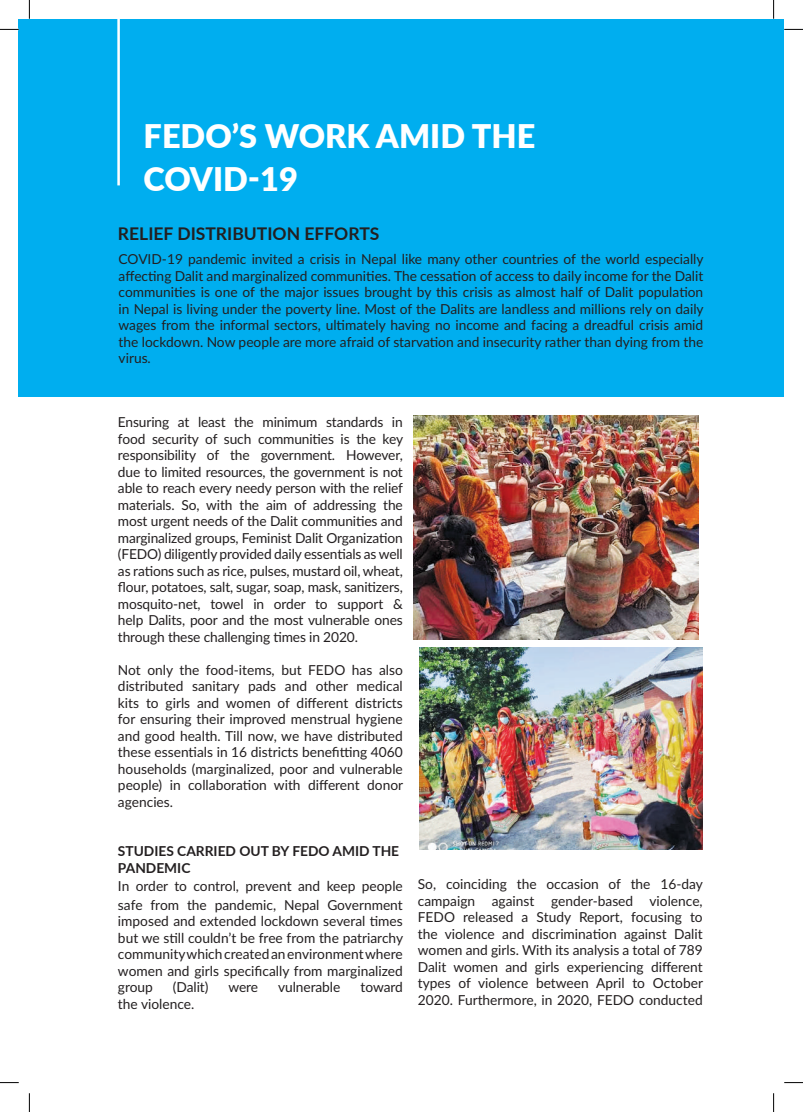
<style>
.page{position:relative;width:803px;height:1112px;background:#fff}
.page>*{position:absolute;margin:0;border:0;box-sizing:border-box;transform-origin:0 0}
.t1{font:900 32.5px/42.6px "Lato";color:#fff}
.t2{font:700 17.5px "Lato";color:#231f20}
.t3{font:13.75px/16.5px "Lato";color:#231f20;text-align:justify}
.t4{font:700 13.75px/16.5px "Lato";color:#231f20}
</style>
<div class="page">
<div style="left:19px;top:19px;width:10px;height:377px;background:#00aeef"></div>
<div style="left:29px;top:19px;width:755px;height:377px;background:#00aeef"></div>
<hr style="left:117px;top:19px;width:3px;height:166px;background:#fff">
<img style="left:414px;top:416px;width:285px;height:223px">
<img style="left:419px;top:647px;width:284px;height:202px">
<svg style="left:0;top:29px;width:19px;height:1px"></svg>
<svg style="left:784px;top:29px;width:19px;height:1px"></svg>
<svg style="left:0;top:1082px;width:19px;height:1px"></svg>
<svg style="left:784px;top:1082px;width:19px;height:1px"></svg>
<svg style="left:29px;top:0;width:1px;height:19px"></svg>
<svg style="left:29px;top:1093px;width:1px;height:18px"></svg>
<svg style="left:773px;top:0;width:1px;height:19px"></svg>
<svg style="left:773px;top:1093px;width:1px;height:18px"></svg>
<h1 class="t1" style="left:144px;top:114px;width:393px">FEDO’S WORK AMID THE<br>COVID-19</h1>
<p class="t2" style="left:118px;top:221px;width:263px">RELIEF DISTRIBUTION EFFORTS</p>
<p class="t3" style="left:119px;top:250px;width:586px">COVID-19 pandemic invited a crisis in Nepal like many other countries of the world especially affecting Dalit and marginalized communities. The cessation of access to daily income for the Dalit communities is one of the major issues brought by this crisis as almost half of Dalit population in Nepal is living under the poverty line. Most of the Dalits are landless and millions rely on daily wages from the informal sectors, ultimately having no income and facing a dreadful crisis amid the lockdown. Now people are more afraid of starvation and insecurity rather than dying from the virus.</p>
<p class="t3" style="left:118px;top:413px;width:287px">Ensuring at least the minimum standards in food security of such communities is the key responsibility of the government. However, due to limited resources, the government is not able to reach every needy person with the relief materials. So, with the aim of addressing the most urgent needs of the Dalit communities and marginalized groups, Feminist Dalit Organization (FEDO) diligently provided daily essentials as well as rations such as rice, pulses, mustard oil, wheat, flour, potatoes, salt, sugar, soap, mask, sanitizers, mosquito-net, towel in order to support &amp; help Dalits, poor and the most vulnerable ones through these challenging times in 2020.</p>
<p class="t3" style="left:118px;top:660px;width:287px">Not only the food-items, but FEDO has also distributed sanitary pads and other medical kits to girls and women of different districts for ensuring their improved menstrual hygiene and good health. Till now, we have distributed these essentials in 16 districts benefitti ng 4060 households (marginalized, poor and vulnerable people) in collaboration with different donor agencies.</p>
<p class="t4" style="left:118px;top:842px;width:283px">STUDIES CARRIED OUT BY FEDO AMID THE<br>PANDEMIC</p>
<p class="t3" style="left:118px;top:876px;width:286px;line-height:18.5px">In order to control, prevent and keep people safe from the pandemic, Nepal Government</p>
<p class="t3" style="left:118px;top:912px;width:287px">imposed and extended lockdown several times but we still couldn’t be free from the patriarchy community which created an environment where women and girls specifically from marginalized group</p>
<p class="t3" style="left:173px;top:978px;width:37px">(Dalit)</p>
<p class="t3" style="left:228px;top:978px;width:31px">were</p>
<p class="t3" style="left:278px;top:978px;width:64px">vulnerable</p>
<p class="t3" style="left:361px;top:978px;width:44px">toward</p>
<p class="t3" style="left:118px;top:994px;width:78px">the violence.</p>
<p class="t3" style="left:418px;top:875px;width:287px">So, coinciding the occasion of the 16-day campaign against gender-based violence, FEDO released a Study Report, focusing to the violence and discrimination against Dalit women and girls. With its analysis a total of 789<br>Dalit women and girls experiencing different types of violence between April to October 2020. Furthermore, in 2020, FEDO conducted</p>
</div>
